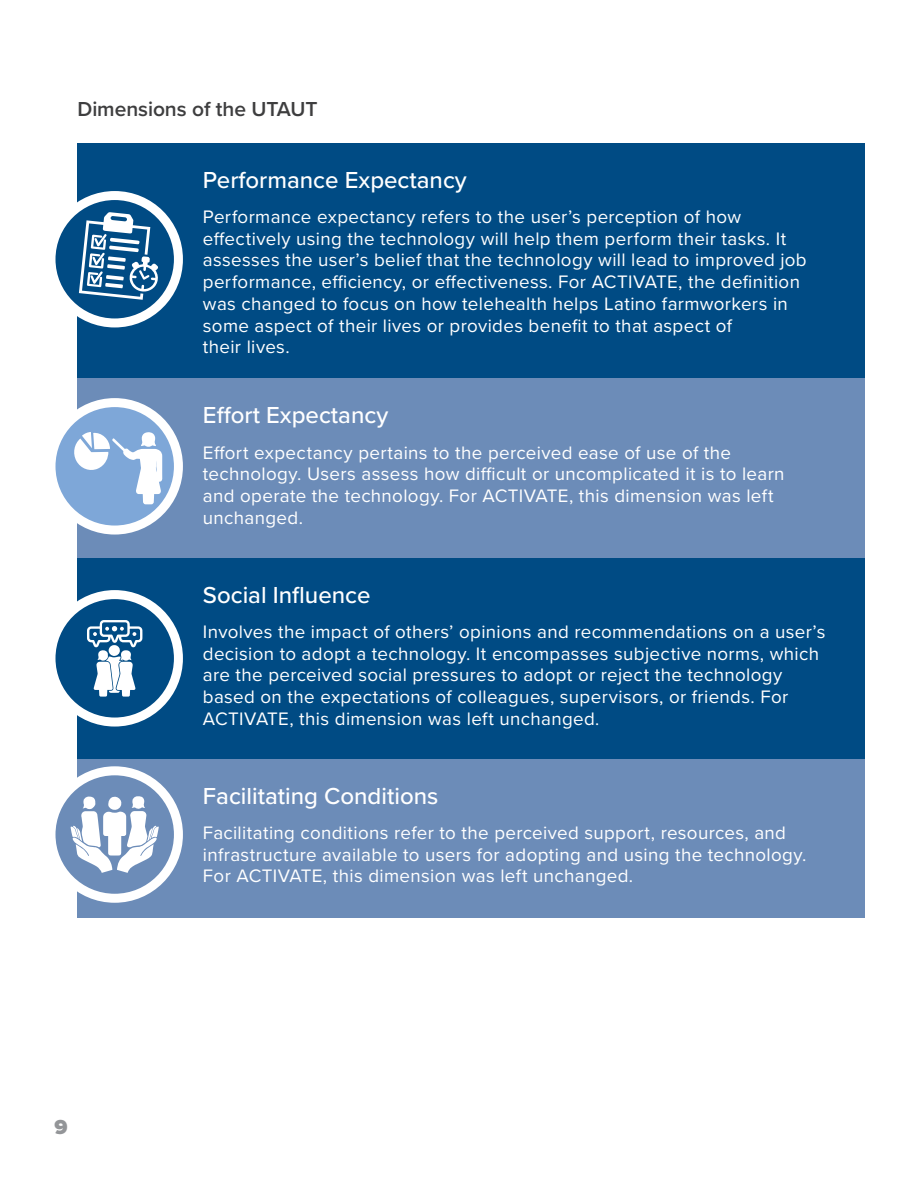
<style>
.page{position:relative;width:918px;height:1188px;background:#fff}
.page>*{position:absolute;margin:0;border:0;box-sizing:border-box;transform-origin:0 0}
.t1{font:500 24px "Proxima Nova";color:#fff}
.t2{font:600 21px "Proxima Nova";letter-spacing:-.005em;color:#3e3e3f}
.t3{font:900 21px "Proxima Nova";color:#939598}
.t4{font:18.75px/21.8px "Proxima Nova";letter-spacing:.02em;color:#fff}
.s1{font-size:18px}
</style>
<div class="page">
<div style="left:77px;top:143px;width:788px;height:236px;background:#004b84"></div>
<div style="left:77px;top:759px;width:788px;height:159px;background:#6c8cb8"></div>
<div style="left:77px;top:558px;width:788px;height:201px;background:#004b84"></div>
<div style="left:77px;top:379px;width:788px;height:179px;background:#6c8cb8"></div>
<div style="left:51px;top:595px;width:127px;height:127px;background:#004b84;border-radius:50%"></div>
<div style="left:47px;top:590px;width:136px;height:137px;border:9px solid #fff;border-radius:50%"></div>
<svg style="left:87px;top:620px;width:55px;height:77px"></svg>
<svg style="left:51px;top:196px;width:127px;height:127px"></svg>
<div style="left:47px;top:191px;width:136px;height:136px;border:9px solid #fff;border-radius:50%"></div>
<svg style="left:79px;top:212px;width:80px;height:88px"></svg>
<svg style="left:51px;top:771px;width:127px;height:127px"></svg>
<div style="left:47px;top:766px;width:136px;height:137px;border:9px solid #fff;border-radius:50%"></div>
<svg style="left:71px;top:796px;width:88px;height:77px"></svg>
<svg style="left:51px;top:403px;width:127px;height:127px;background:#95b6df"></svg>
<div style="left:47px;top:398px;width:136px;height:137px;border:9px solid #fff;border-radius:50%"></div>
<svg style="left:72px;top:432px;width:90px;height:72px;background:#acc6e6"></svg>
<p class="t2" style="left:77px;top:93px;width:242px">Dimensions of the UTAUT</p>
<p class="t1" style="left:203px;top:162px;width:265px">Performance Expectancy</p>
<p class="t4" style="left:203px;top:205px;width:605px">Performance expectancy refers to the user’s perception of how effectively using the technology will help them perform their tasks. It assesses the user’s belief that the technology will lead to improved job performance, efficiency, or effectiveness. For ACTIVATE, the definition was changed to focus on how telehealth helps Latino farmworkers in some aspect of their lives or provides benefit to that aspect of<br>their lives.</p>
<p class="t1" style="left:203px;top:397px;width:187px">Effort Expectancy</p>
<p class="t4" style="left:203px;top:441px;width:583px">Effort expectancy pertains to the perceived ease of use of the technology. Users assess how difficult or uncomplicated it is to learn and operate the technology. For ACTIVATE, this dimension was left unchanged.</p>
<p class="t1" style="left:203px;top:577px;width:169px">Social Influence</p>
<p class="t4" style="left:203px;top:620px;width:624px">Involves the impact of others’ opinions and recommendations on a user’s decision to adopt a technology. It encompasses subjective norms, which are the perceived social pressures to adopt or reject the technology based on the expectations of colleagues, supervisors, or friends. For ACTIVATE, this dimension was left unchanged<span class="s1">.</span></p>
<p class="t1" style="left:203px;top:778px;width:237px">Facilitating Conditions</p>
<p class="t4" style="left:203px;top:821px;width:605px">Facilitating conditions refer to the perceived support, resources, and infrastructure available to users for adopting and using the technology.<br>For ACTIVATE, this dimension was left unchanged.</p>
<p class="t3" style="left:54px;top:1111px;width:15px">9</p>
</div>
